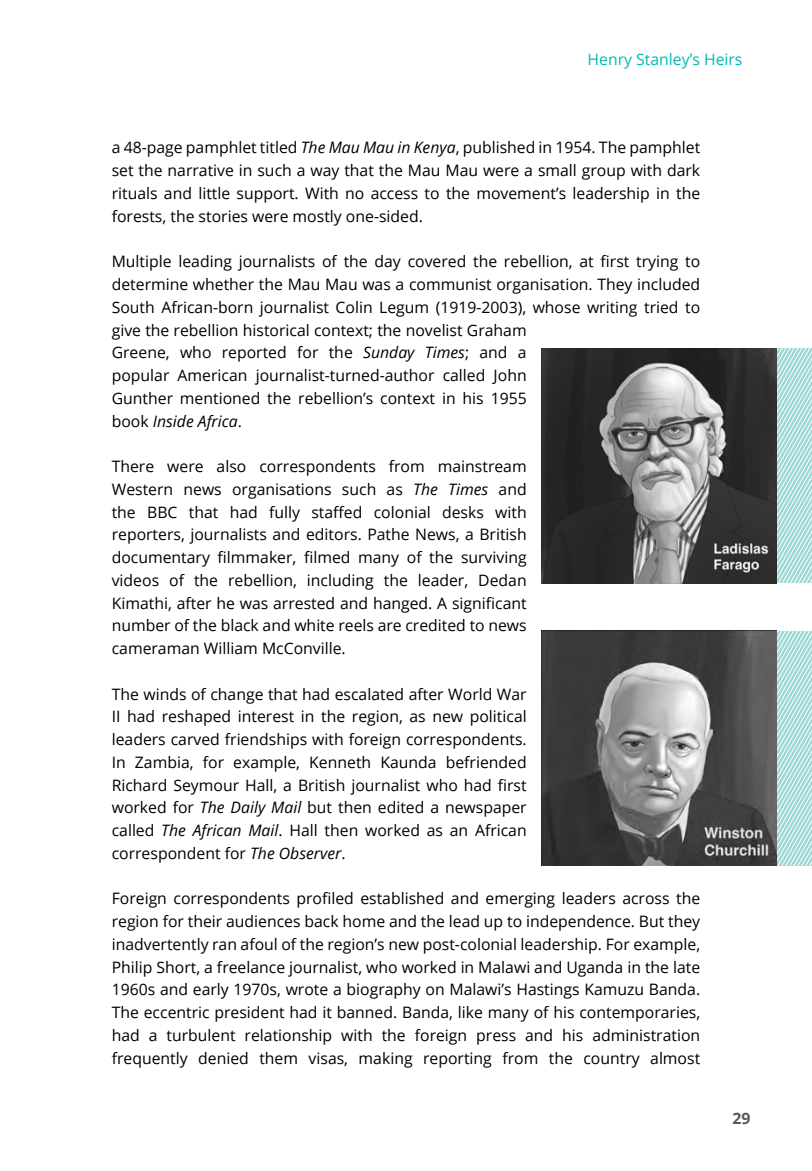
<style>
.page{position:relative;width:812px;height:1171px;background:#fff}
.page>*{position:absolute;margin:0;border:0;box-sizing:border-box;transform-origin:0 0}
.Body{font:15.75px/22.8px "Open Sans";color:#000;text-align:justify}
.t1{font:15.75px "Open Sans";color:#00b9b5}
.t2{font:700 15.75px "Open Sans";color:#58595b}
.s1{font-style:italic}
</style>
<div class="page">
<svg style="left:775px;top:349px;width:36px;height:234px;background:#b1d9d7"></svg>
<img style="left:541px;top:349px;width:234px;height:234px">
<svg style="left:775px;top:631px;width:36px;height:234px;background:#b3dbda"></svg>
<img style="left:541px;top:631px;width:234px;height:234px">
<p class="t1" style="left:587px;top:48px;width:156px">Henry Stanley’s Heirs</p>
<p class="Body" style="left:112px;top:136px;width:589px">a 48-page pamphlet titled <span class="s1">The Mau Mau in Kenya</span>, published in 1954. The pamphlet set the narrative in such a way that the Mau Mau were a small group with dark rituals and little support. With no access to the movement’s leadership in the forests, the stories were mostly one-sided.</p>
<p class="Body" style="left:112px;top:250px;width:589px;text-align:left">Multiple leading journalists of the day covered the rebellion, at first trying to determine whether the Mau Mau was a communist organisation. They included South African-born journalist Colin Legum (1919-2003), whose writing tried to give the rebellion historical context; the novelist Graham<br>Greene, who reported for the <span class="s1">Sunday Times</span>; and a<br>popular American journalist-turned-author called John<br>Gunther mentioned the rebellion’s context in his 1955<br>book <span class="s1">Inside Africa</span>.</p>
<p class="Body" style="left:112px;top:454px;width:416px">There were also correspondents from mainstream Western news organisations such as <span class="s1">The Times</span> and the BBC that had fully staffed colonial desks with reporters, journalists and editors. Pathe News, a British documentary filmmaker, filmed many of the surviving videos of the rebellion, including the leader, Dedan Kimathi, after he was arrested and hanged. A significant number of the black and white reels are credited to news cameraman William McConville.</p>
<p class="Body" style="left:112px;top:682px;width:416px">The winds of change that had escalated after World War II had reshaped interest in the region, as new political leaders carved friendships with foreign correspondents.<br>In Zambia, for example, Kenneth Kaunda befriended Richard Seymour Hall, a British journalist who had first worked for <span class="s1">The Daily Mail</span> but then edited a newspaper called <span class="s1">The African Mail</span>. Hall then worked as an African correspondent for <span class="s1">The Observer</span>.</p>
<p class="Body" style="left:112px;top:887px;width:589px">Foreign correspondents profiled established and emerging leaders across the region for their audiences back home and the lead up to independence. But they inadvertently ran afoul of the region’s new post-colonial leadership. For example, Philip Short, a freelance journalist, who worked in Malawi and Uganda in the late 1960s and early 1970s, wrote a biography on Malawi’s Hastings Kamuzu Banda.<br>The eccentric president had it banned. Banda, like many of his contemporaries, had a turbulent relationship with the foreign press and his administration frequently denied them visas, making reporting from the country almost</p>
<p class="t2" style="left:732px;top:1107px;width:19px">29</p>
</div>
